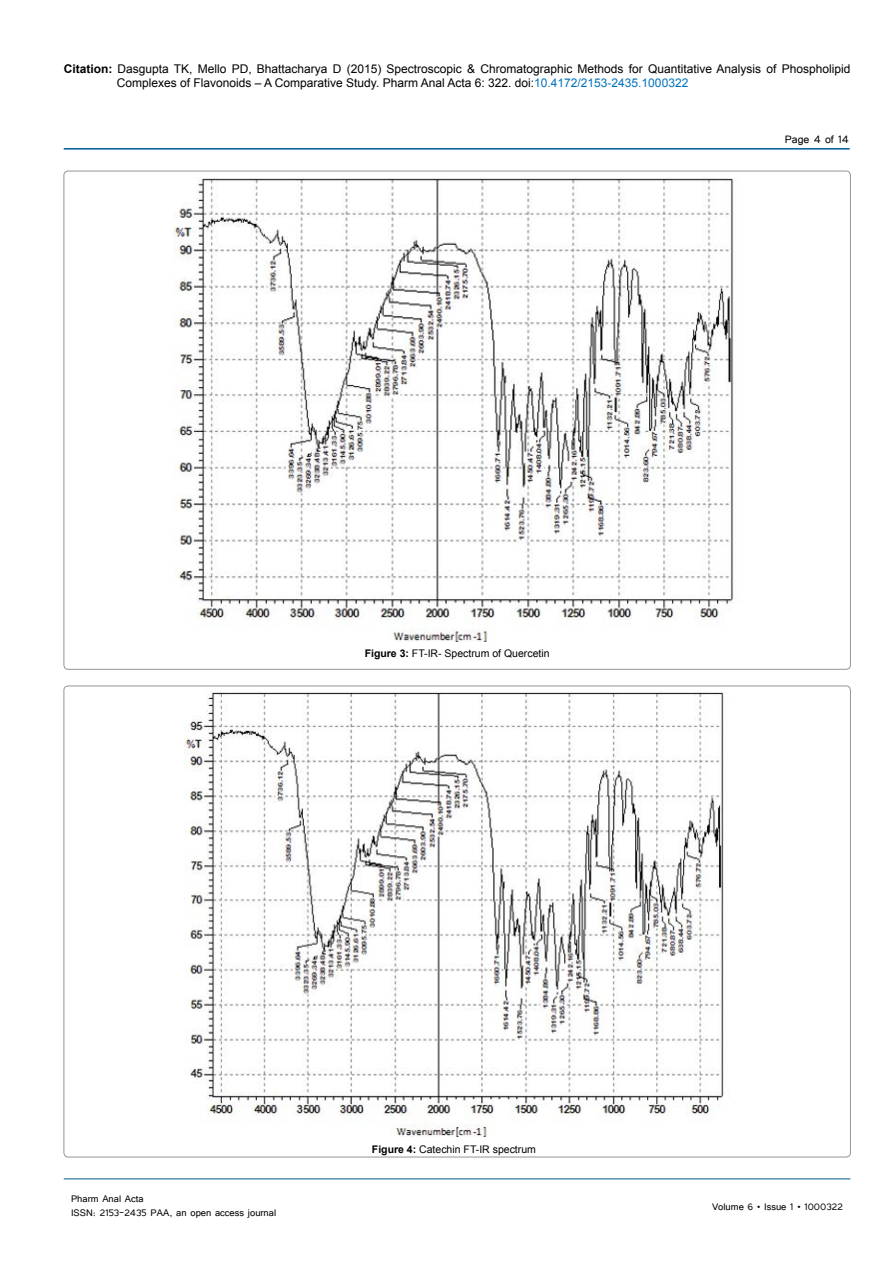
<style>
.page{position:relative;width:893px;height:1263px;background:#fff}
.page>*{position:absolute;margin:0;border:0;box-sizing:border-box;transform-origin:0 0}
.t1{font:13.5px "Tunga";color:#000}
.t2{font:12px/14.4px "Arial";color:#000}
.t3{font:12px/14.4px "Tunga";color:#000}
.t4{font:10.5px "Arial";color:#000}
.s1{font-weight:700}
.s2{color:#0072bc}
</style>
<div class="page">
<hr style="left:64px;top:148px;width:786px;height:2px;background:#005a96">
<hr style="left:64px;top:1179px;width:786px;height:1px;background:#005a96">
<img style="left:173px;top:178px;width:561px;height:463px">
<img style="left:184px;top:691px;width:540px;height:446px">
<p class="t2" style="left:117px;top:61px;width:735px;text-indent:-53px"><span class="s1">Citation:</span> Dasgupta TK, Mello PD, Bhattacharya D (2015) Spectroscopic &amp; Chromatographic Methods for Quantitative Analysis of Phospholipid<br>Complexes of Flavonoids – A Comparative Study. Pharm Anal Acta 6: 322. doi:<span class="s2">10.4172/2153-2435.1000322</span></p>
<p class="t1" style="left:785px;top:131px;width:66px">Page 4 of 14</p>
<p class="t4" style="left:365px;top:647px;width:186px"><span class="s1">Figure 3:</span> FT-IR- Spectrum of Quercetin</p>
<p class="t3" style="left:71px;top:1190px;width:207px">Pharm Anal Acta<br>ISSN: 2153-2435 PAA, an open access journal</p>
<p class="t4" style="left:372px;top:1142px;width:165px"><span class="s1">Figure 4:</span> Catechin FT-IR spectrum</p>
<p class="t3" style="left:712px;top:1199px;width:132px">Volume 6 • Issue 1 • 1000322</p>
</div>
